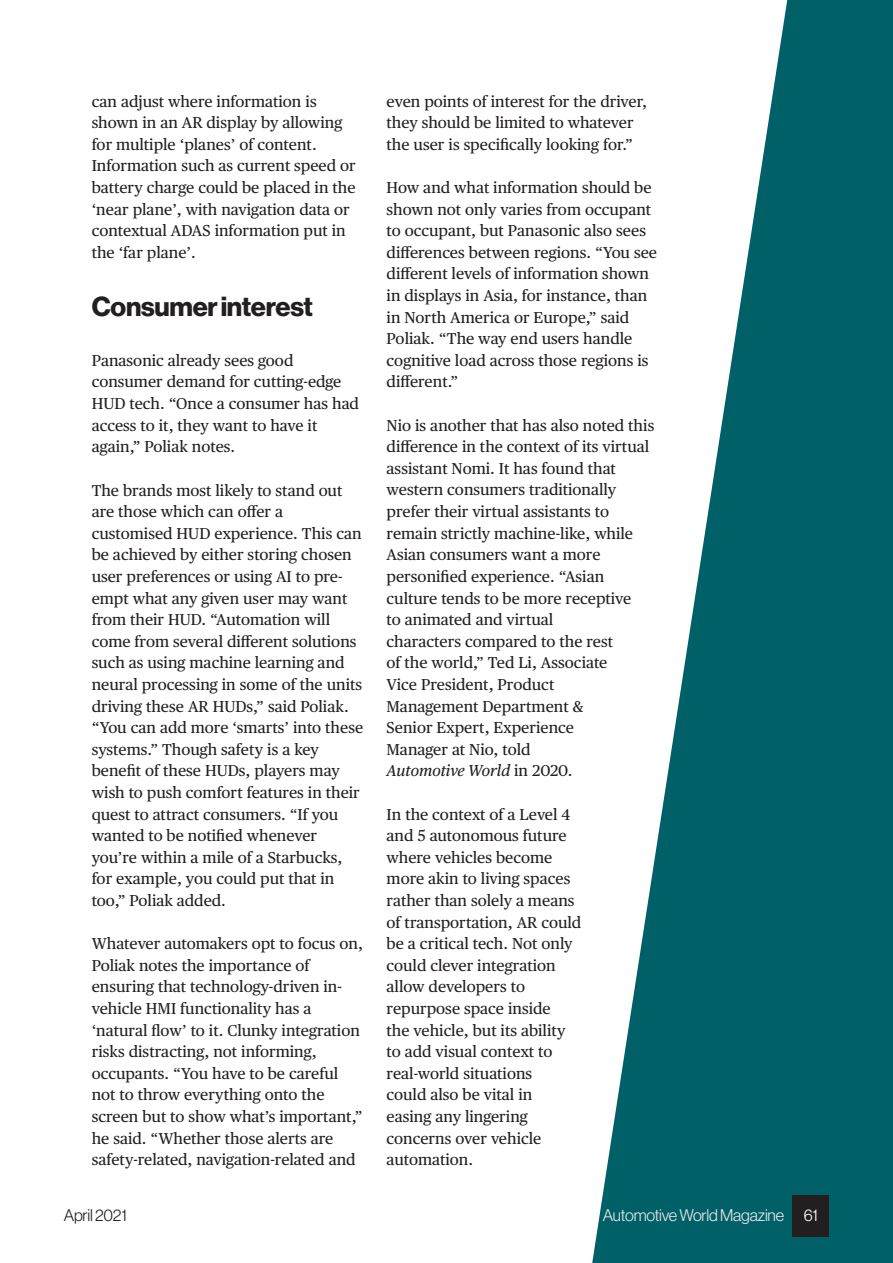
<style>
.page{position:relative;width:893px;height:1263px;background:#fff}
.page>*{position:absolute;margin:0;border:0;box-sizing:border-box;transform-origin:0 0}
.t1{font:700 27px "Haas Grot Disp 75";letter-spacing:-.01em;color:#231f20}
.t2{font:300 16.5px "Haas Grot Disp 45";letter-spacing:-.01em;color:#efeaec}
.t3{font:300 16.5px "Haas Grot Disp 45";letter-spacing:-.01em;color:#231f20}
.t4{font:15.75px/21.6px "Publico Text";color:#231f20}
.s1{font-style:italic}
.s2{color:#fff}
</style>
<div class="page">
<svg style="left:592px;top:0;width:301px;height:1263px;fill:#006068"></svg>
<div style="left:792px;top:1195px;width:37px;height:42px;background:#231f20"></div>
<p class="t4" style="left:92px;top:92px;width:266px">can adjust where information is shown in an AR display by allowing for multiple ‘planes’ of content.<br>Information such as current speed or battery charge could be placed in the ‘near plane’, with navigation data or contextual ADAS information put in the ‘far plane’.</p>
<h1 class="t1" style="left:92px;top:297px;width:223px">Consumerinterest</h1>
<p class="t4" style="left:92px;top:351px;width:269px">Panasonic already sees good consumer demand for cutting-edge<br>HUD tech. “Once a consumer has had access to it, they want to have it again,” Poliak notes.</p>
<p class="t4" style="left:92px;top:480px;width:273px">The brands most likely to stand out are those which can offer a customised HUD experience. This can be achieved by either storing chosen user preferences or using AI to pre&shy;empt what any given user may want from their HUD. “Automation will come from several different solutions such as using machine learning and neural processing in some of the units driving these AR HUDs,” said Poliak. “You can add more ‘smarts’ into these systems.” Though safety is a key benefit of these HUDs, players may wish to push comfort features in their quest to attract consumers. “If you wanted to be notified whenever you’re within a mile of a Starbucks, for example, you could put that in too,” Poliak added.</p>
<p class="t4" style="left:92px;top:934px;width:273px">Whatever automakers opt to focus on, Poliak notes the importance of ensuring that technology-driven in&shy;vehicle HMI functionality has a ‘natural flow’ to it. Clunky integration risks distracting, not informing, occupants. “You have to be careful not to throw everything onto the screen but to show what’s important,” he said. “Whether those alerts are safety-related, navigation-related and</p>
<p class="t3" style="left:64px;top:1209px;width:64px">April 2021</p>
<p class="t4" style="left:387px;top:92px;width:262px">even points of interest for the driver, they should be limited to whatever the user is specifically looking for.”</p>
<p class="t4" style="left:387px;top:178px;width:272px">How and what information should be shown not only varies from occupant to occupant, but Panasonic also sees differences between regions. “You see different levels of information shown in displays in Asia, for instance, than in North America or Europe,” said Poliak. “The way end users handle cognitive load across those regions is different.”</p>
<p class="t4" style="left:387px;top:416px;width:269px">Nio is another that has also noted this difference in the context of its virtual assistant Nomi. It has found that western consumers traditionally prefer their virtual assistants to remain strictly machine-like, while<br>Asian consumers want a more personified experience. “Asian culture tends to be more receptive<br>to animated and virtual<br>characters compared to the rest<br>of the world,” Ted Li, Associate<br>Vice President, Product<br>Management Department &amp;<br>Senior Expert, Experience<br>Manager at Nio, told<br><span class="s1">Automotive World</span> in 2020.</p>
<p class="t4" style="left:387px;top:804px;width:196px">In the context of a Level 4 and 5 autonomous future where vehicles become more akin to living spaces rather than solely a means of transportation, AR could be a critical tech. Not only could clever integration allow developers to repurpose space inside<br>the vehicle, but its ability to add visual context to real-world situations<br>could also be vital in<br>easing any lingering concerns over vehicle automation.</p>
<p class="t2" style="left:603px;top:1209px;width:217px">AutomotiveWorldMagazine <span class="s2">61</span></p>
</div>
